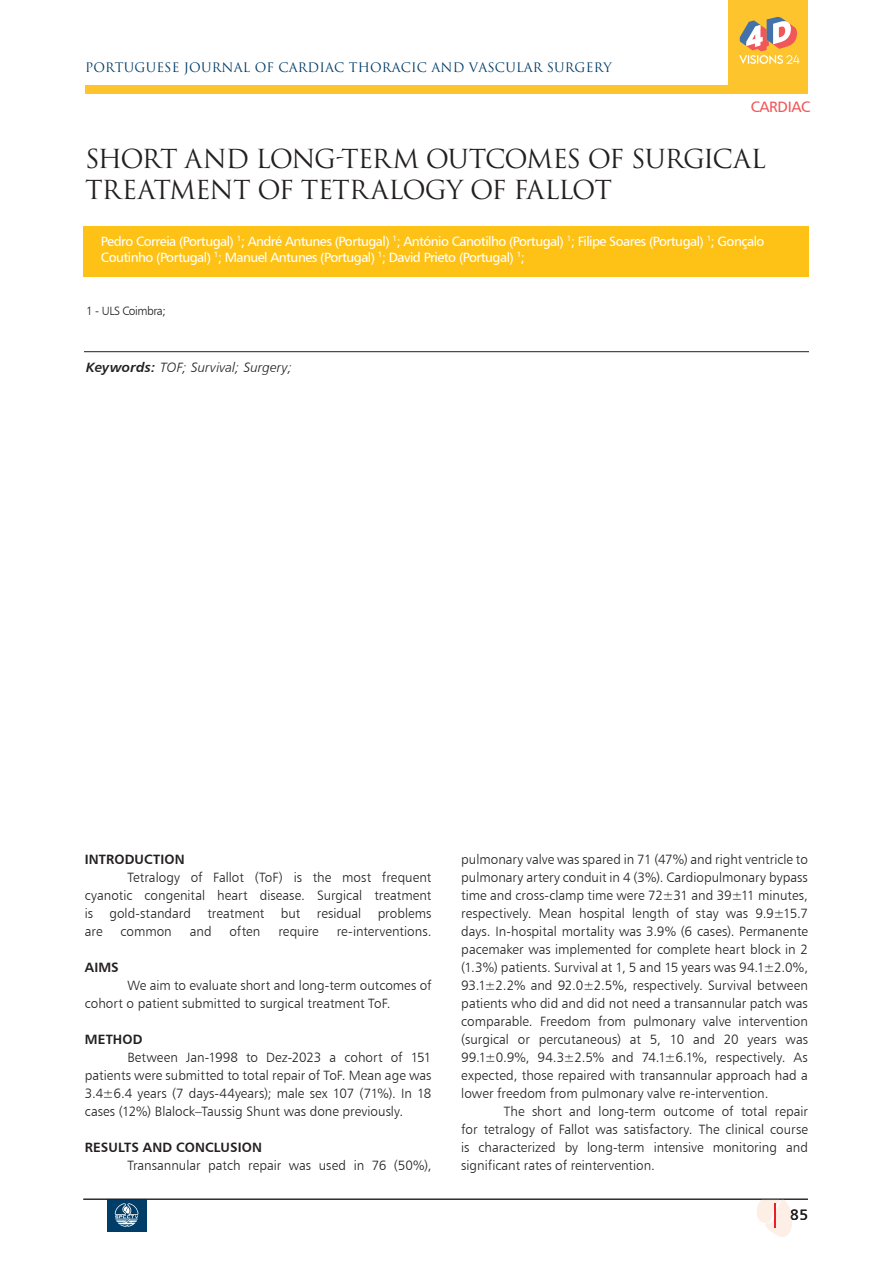
<style>
.page{position:relative;width:893px;height:1263px;background:#fff}
.page>*{position:absolute;margin:0;border:0;box-sizing:border-box;transform-origin:0 0}
.t1{font:25.5px/31.5px "Trajan Pro 3";letter-spacing:-.045em;color:#231f20}
.t2{font:15.15px "Humanist 777 BT Roman B";letter-spacing:-.02em;color:#f05759}
.t3{font:15px "Humanist 777 BT Roman B";color:#231f20}
.t4{font:13.5px/18px "Humanist 777 BT Light B";color:#231f20;text-align:justify}
.t5{font:13.5px/16.2px "Humanist 777 BT Roman B";letter-spacing:-.04em;color:#fff}
.t6{font:13.5px "Humanist 777 BT Bold B";letter-spacing:.01em;color:#231f20}
.t7{font:13.5px "Humanist 777 BT Light Italic B";letter-spacing:.005em;color:#231f20}
.t8{font:12.75px "Trajan Pro 3";letter-spacing:.01em;color:#003d68}
.t9{font:12px "Humanist 777 BT Light B";letter-spacing:-.04em;color:#231f20}
.s1{font-family:"Humanist 777 BT Bold Italic B"}
</style>
<div class="page">
<div style="left:85px;top:85px;width:723px;height:8px;background:#fec42e"></div>
<div style="left:729px;top:0;width:79px;height:93px;background:#fec42e"></div>
<svg style="left:739px;top:17px;width:60px;height:47px"></svg>
<div style="left:107px;top:1199px;width:40px;height:33px;background:#003d68"></div>
<svg style="left:115px;top:1203px;width:23px;height:24px"></svg>
<svg style="left:757px;top:1200px;width:35px;height:37px"></svg>
<hr style="left:83px;top:1199px;width:725px;height:1px;background:#231f20">
<div style="left:84px;top:226px;width:725px;height:51px;background:#fdc215"></div>
<hr style="left:84px;top:351px;width:725px;height:1px;background:#231f20">
<p class="t8" style="left:85px;top:59px;width:528px">PORTUGUESE JOURNAL OF CARDIAC THORACIC AND VASCULAR SURGERY</p>
<p class="t2" style="left:751px;top:97px;width:61px">CARDIAC</p>
<h1 class="t1" style="left:85px;top:144px;width:682px">SHORT AND LONG-TERM OUTCOMES OF SURGICAL<br>TREATMENT OF TETRALOGY OF FALLOT</h1>
<p class="t5" style="left:101px;top:232px;width:665px">Pedro Correia (Portugal) <sup>1</sup>; André Antunes (Portugal) <sup>1</sup>; António Canotilho (Portugal) <sup>1</sup>; Filipe Soares (Portugal) <sup>1</sup>; Gonçalo<br>Coutinho (Portugal) <sup>1</sup>; Manuel Antunes (Portugal) <sup>1</sup>; David Prieto (Portugal) <sup>1</sup>;</p>
<p class="t9" style="left:86px;top:303px;width:81px">1 - ULS Coimbra;</p>
<p class="t7" style="left:86px;top:359px;width:208px"><span class="s1">Keywords:</span> TOF; Survival; Surgery;</p>
<p class="t6" style="left:85px;top:851px;width:101px">INTRODUCTION</p>
<p class="t4" style="left:85px;top:868px;width:348px;text-indent:43px">Tetralogy of Fallot (ToF) is the most frequent cyanotic congenital heart disease. Surgical treatment is gold-standard treatment but residual problems are</p>
<p class="t4" style="left:120px;top:922px;width:53px">common</p>
<p class="t4" style="left:190px;top:922px;width:23px">and</p>
<p class="t4" style="left:230px;top:922px;width:32px">often</p>
<p class="t4" style="left:278px;top:922px;width:42px">require</p>
<p class="t4" style="left:337px;top:922px;width:96px">re-interventions.</p>
<p class="t6" style="left:85px;top:959px;width:35px">AIMS</p>
<p class="t4" style="left:85px;top:976px;width:348px;text-indent:43px">We aim to evaluate short and long-term outcomes of cohort o patient submitted to surgical treatment ToF.</p>
<p class="t6" style="left:85px;top:1031px;width:59px">METHOD</p>
<p class="t4" style="left:85px;top:1048px;width:348px;text-indent:43px">Between Jan-1998 to Dez-2023 a cohort of 151 patients were submitted to total repair of ToF. Mean age was 3.4±6.4 years (7 days-44years); male sex 107 (71%). In 18 cases (12%) Blalock–Taussig Shunt was done previously.</p>
<p class="t6" style="left:85px;top:1139px;width:179px">RESULTS AND CONCLUSION</p>
<p class="t4" style="left:127px;top:1156px;width:306px">Transannular patch repair was used in 76 (50%),</p>
<p class="t4" style="left:461px;top:850px;width:348px">pulmonary valve was spared in 71 (47%) and right ventricle to pulmonary artery conduit in 4 (3%). Cardiopulmonary bypass time and cross-clamp time were 72±31 and 39±11 minutes, respectively. Mean hospital length of stay was 9.9±15.7 days. In-hospital mortality was 3.9% (6 cases). Permanente pacemaker was implemented for complete heart block in 2 (1.3%) patients. Survival at 1, 5 and 15 years was 94.1±2.0%, 93.1±2.2% and 92.0±2.5%, respectively. Survival between patients who did and did not need a transannular patch was comparable. Freedom from pulmonary valve intervention (surgical or percutaneous) at 5, 10 and 20 years was 99.1±0.9%, 94.3±2.5% and 74.1±6.1%, respectively. As expected, those repaired with transannular approach had a lower freedom from pulmonary valve re-intervention.</p>
<p class="t4" style="left:461px;top:1102px;width:348px;text-indent:43px">The short and long-term outcome of total repair for tetralogy of Fallot was satisfactory. The clinical course is characterized by long-term intensive monitoring and significant rates of reintervention.</p>
<p class="t3" style="left:790px;top:1205px;width:19px">85</p>
</div>
